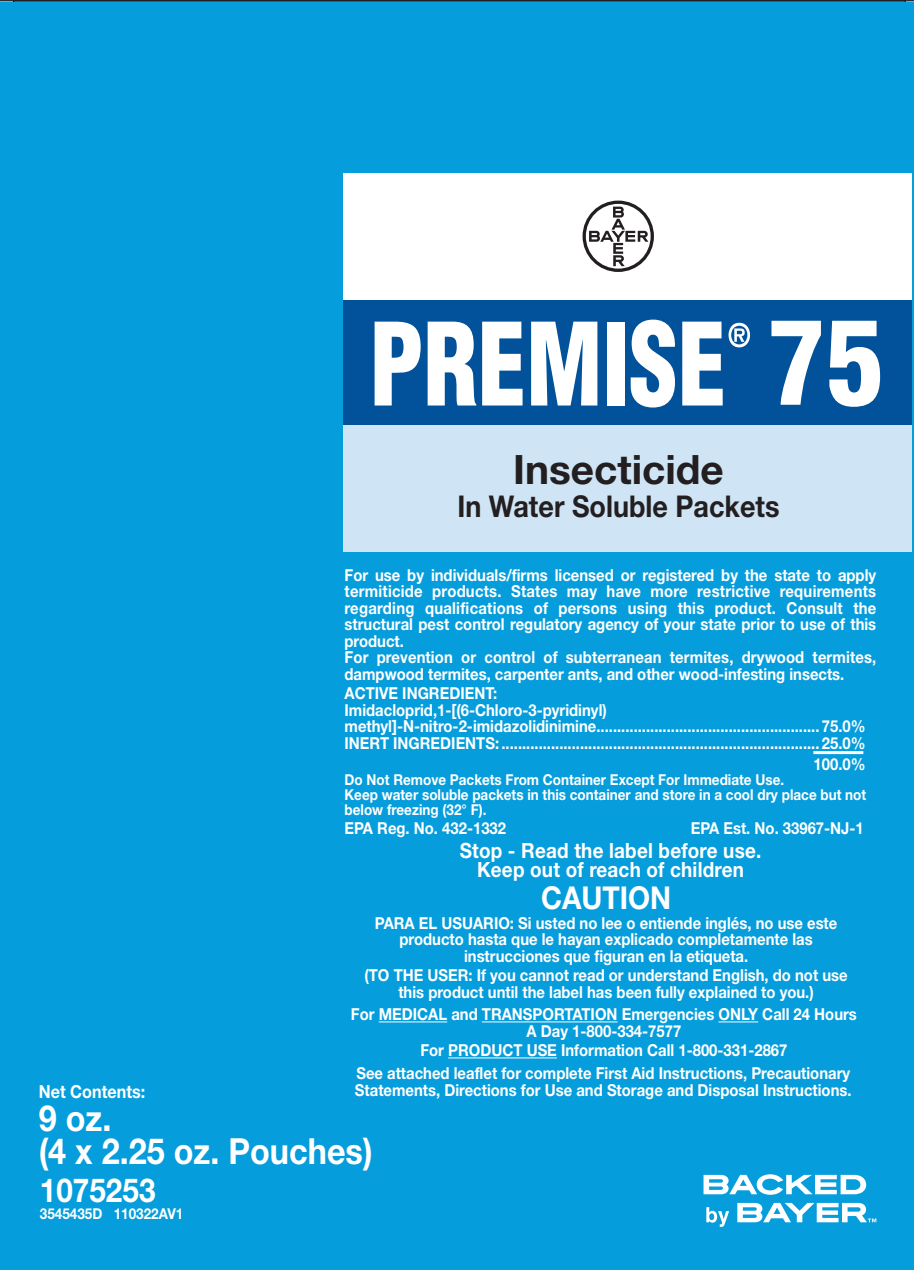
<style>
.page{position:relative;width:914px;height:1270px;background:#fff}
.page>*{position:absolute;margin:0;border:0;box-sizing:border-box;transform-origin:0 0}
.t1{font:700 40.5px "Helvetica Neue";color:#231f20}
.t2{font:700 36px/33px "Helvetica Neue";color:#fff;scale:.9 1}
.t3{font:700 33px "Helvetica Neue";color:#fff;scale:.9 1}
.t4{font:700 31.5px "Helvetica Neue";color:#fff;scale:.9 1}
.t5{font:700 30px "Helvetica Neue";color:#231f20;scale:.9 1}
.t6{font:700 21px/19.5px "Helvetica Neue";letter-spacing:.01em;color:#fff;text-align:center;scale:.9 1}
.t7{font:700 18px "Helvetica Neue";color:#fff;scale:.9 1}
.t8{font:700 16.5px/16.5px "Helvetica Neue";color:#fff;scale:.9 1}
.t9{font:700 15px/15px "Helvetica Neue";color:#fff;scale:.9 1}
</style>
<div class="page">
<hr style="left:913px;top:116px;width:1px;height:68px;background:#231f20">
<svg style="left:0;top:1269px;width:913px;height:1px"></svg>
<div style="left:0;top:2px;width:913px;height:1267px;background:#069ddc"></div>
<hr style="left:813px;top:751px;width:50px;height:3px;background:#fff">
<svg style="left:703px;top:1174px;width:163px;height:20px"></svg>
<svg style="left:737px;top:1202px;width:139px;height:20px"></svg>
<svg style="left:706px;top:1207px;width:23px;height:19px"></svg>
<div style="left:343px;top:299px;width:568px;height:128px;background:#01529a"></div>
<div style="left:343px;top:173px;width:568px;height:126px;background:#fff"></div>
<div style="left:343px;top:426px;width:568px;height:126px;background:#cfe5f6"></div>
<svg style="left:582px;top:201px;width:72px;height:71px"></svg>
<svg style="left:374px;top:321px;width:46px;height:84px"></svg>
<svg style="left:427px;top:321px;width:49px;height:84px"></svg>
<svg style="left:482px;top:321px;width:40px;height:84px"></svg>
<svg style="left:531px;top:321px;width:66px;height:84px"></svg>
<div style="left:607px;top:321px;width:17px;height:84px;background:#fff"></div>
<svg style="left:630px;top:319px;width:45px;height:88px"></svg>
<svg style="left:682px;top:321px;width:40px;height:84px"></svg>
<svg style="left:728px;top:323px;width:22px;height:24px"></svg>
<svg style="left:771px;top:321px;width:49px;height:84px"></svg>
<svg style="left:829px;top:321px;width:51px;height:86px"></svg>
<hr style="left:379px;top:1021px;width:68px;height:1px;background:#fff">
<hr style="left:482px;top:1021px;width:135px;height:1px;background:#fff">
<hr style="left:718px;top:1021px;width:40px;height:1px;background:#fff">
<hr style="left:448px;top:1057px;width:109px;height:1px;background:#fff">
<h1 class="t1" style="left:513px;top:444px;width:212px">Insecticide</h1>
<h3 class="t5" style="left:457px;top:488px;width:359px">In Water Soluble Packets</h3>
<p class="t8" style="left:344px;top:566px;width:592px">For use by individuals/firms licensed or registered by the state to apply termiticide products. States may have more restrictive requirements regarding qualifications of persons using this product. Consult the structural pest control regulatory agency of your state prior to use of this product.<br>For prevention or control of subterranean termites, drywood termites, dampwood termites, carpenter ants, and other wood-infesting insects.</p>
<p class="t8" style="left:344px;top:684px;width:580px">ACTIVE INGREDIENT:<br>Imidacloprid,1-[(6-Chloro-3-pyridinyl) methyl]-N-nitro-2-imidazolidinimine...................................................... 75.0% INERT INGREDIENTS: ............................................................................. 25.0%</p>
<p class="t8" style="left:813px;top:755px;width:59px">100.0%</p>
<p class="t9" style="left:344px;top:771px;width:581px">Do Not Remove Packets From Container Except For Immediate Use.<br>Keep water soluble packets in this container and store in a cool dry place but not below freezing (32° F).</p>
<p class="t8" style="left:344px;top:819px;width:181px">EPA Reg. No. 432-1332</p>
<p class="t8" style="left:690px;top:819px;width:194px">EPA Est. No. 33967-NJ-1</p>
<p class="t6" style="left:459px;top:840px;width:336px">Stop - Read the label before use.<br>Keep out of reach of children</p>
<h3 class="t4" style="left:541px;top:877px;width:146px">CAUTION</h3>
<p class="t8" style="left:375px;top:914px;width:515px;text-align:center">PARA EL USUARIO: Si usted no lee o entiende inglés, no use este producto hasta que le hayan explicado completamente las instrucciones que figuran en la etiqueta.</p>
<p class="t8" style="left:364px;top:966px;width:538px;text-align:center">(TO THE USER: If you cannot read or understand English, do not use this product until the label has been fully explained to you.)</p>
<p class="t8" style="left:351px;top:1005px;width:563px;text-align:center">For MEDICAL and TRANSPORTATION Emergencies ONLY Call 24 Hours<br>A Day 1-800-334-7577</p>
<p class="t8" style="left:420px;top:1041px;width:409px">For PRODUCT USE Information Call 1-800-331-2867</p>
<p class="t8" style="left:355px;top:1064px;width:553px">See attached leaflet for complete First Aid Instructions, Precautionary<br>Statements, Directions for Use and Storage and Disposal Instructions.</p>
<p class="t7" style="left:39px;top:1079px;width:120px">Net Contents:</p>
<h2 class="t2" style="left:39px;top:1100px;width:372px">9 oz.<br>(4 x 2.25 oz. Pouches)</h2>
<h3 class="t3" style="left:40px;top:1170px;width:130px">1075253</h3>
<p class="t9" style="left:40px;top:1205px;width:161px">3545435D 110322AV1</p>
</div>
